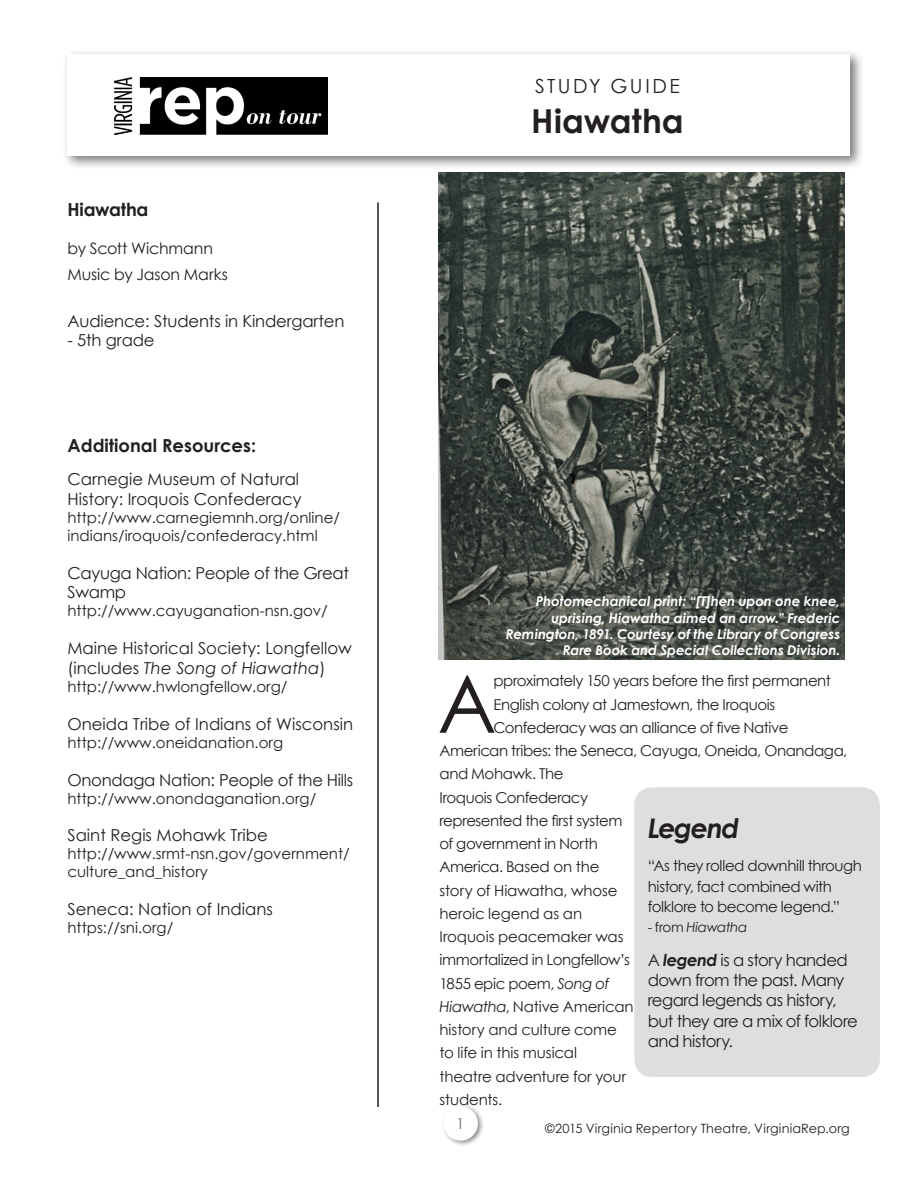
<style>
.page{position:relative;width:918px;height:1188px;background:#fff}
.page>*{position:absolute;margin:0;border:0;box-sizing:border-box;transform-origin:0 0}
.Text__Basic_11_5pt{font:79.8px "Century Gothic";color:#231f20}
.Headline{font:700 33px "Century Gothic";letter-spacing:.005em;color:#231f20}
.Text__Basic_10_5pt{font:italic 700 27px "Century Gothic";letter-spacing:-.05em;color:#231f20}
.Headline-2{font:19.5px "Century Gothic";letter-spacing:.125em;color:#231f20}
.Text__Basic_9_5pt{font:700 18px "Century Gothic";color:#231f20}
.Text__Basic_10_5pt-2{font:16.5px/19.8px "Century Gothic";color:#231f20}
.Text__Basic_10_5pt-3{font:16.5px/20.2px "Century Gothic";letter-spacing:-.03em;color:#231f20}
.Text__Basic_10_5pt-4{font:16.5px/19.8px "Century Gothic";letter-spacing:-.02em;color:#231f20}
.Text__Subhead_12pt{font:16.5px "Century Gothic";letter-spacing:-.01em;color:#231f20}
.Text__Basic_9_5pt-2{font:15.75px/26.2px "Century Gothic";letter-spacing:-.01em;color:#231f20}
.Text__Basic_11_5pt-2{font:15px "Century Gothic";letter-spacing:-.025em;color:#231f20}
.Text__Basic_10_5pt-5{font:15px/18px "Century Gothic";color:#231f20}
.Text__Basic_11_5pt-3{font:15px "Century Gothic";letter-spacing:-.005em;color:#231f20}
.Text__Basic_10_5pt-6{font:15px/20.2px "Century Gothic";letter-spacing:-.025em;color:#231f20}
.t1{font:15px "Century Gothic";color:#6c6d70}
.Text__Basic_13_5pt{font:italic 700 13.5px/16.2px "Century Gothic";letter-spacing:-.005em;color:#fff;text-align:right}
.Text__Basic_10_5pt-7{font:italic 13.5px "Century Gothic";letter-spacing:-.025em;color:#231f20}
.t2{font:12.75px "Century Gothic";letter-spacing:.01em;color:#231f20}
.s1{font-style:italic}
.s2{font-style:normal}
.s3{font-weight:700;font-style:italic}
</style>
<div class="page">
<div style="left:62px;top:48px;width:803px;height:121px;background:#231f20;opacity:.6"></div>
<div style="left:68px;top:54px;width:782px;height:102px;background:#fff"></div>
<div style="left:441px;top:1104px;width:43px;height:43px;background:#231f20;opacity:.5"></div>
<div style="left:443px;top:1106px;width:35px;height:35px;background:#fff;border-radius:50%"></div>
<img style="left:115px;top:78px;width:213px;height:56px">
<hr style="left:378px;top:202px;width:1px;height:905px;background:#231f20">
<img style="left:439px;top:172px;width:406px;height:488px">
<div style="left:634px;top:787px;width:246px;height:290px;background:#dddee0;border-radius:18px"></div>
<p class="Text__Basic_9_5pt" style="left:68px;top:196px;width:82px">Hiawatha</p>
<p class="Text__Basic_9_5pt-2" style="left:68px;top:234px;width:162px">by Scott Wichmann<br>Music by Jason Marks</p>
<p class="Text__Subhead_12pt" style="left:68px;top:309px;width:279px">Audience: Students in Kindergarten</p>
<p class="Text__Subhead_12pt" style="left:68px;top:329px;width:89px">- 5th grade</p>
<p class="Text__Basic_9_5pt" style="left:68px;top:431px;width:190px">Additional Resources:</p>
<p class="Text__Basic_10_5pt-2" style="left:68px;top:469px;width:236px">Carnegie Museum of Natural<br>History: Iroquois Confederacy</p>
<p class="Text__Basic_10_5pt-5" style="left:68px;top:508px;width:274px">http://www.carnegiemnh.org/online/ indians/iroquois/confederacy.html</p>
<p class="Text__Basic_10_5pt-4" style="left:68px;top:562px;width:283px">Cayuga Nation: People of the Great<br>Swamp</p>
<p class="Text__Basic_10_5pt-5" style="left:68px;top:602px;width:262px">http://www.cayuganation-nsn.gov/</p>
<p class="Text__Basic_10_5pt-2" style="left:68px;top:638px;width:286px">Maine Historical Society: Longfellow (includes <span class="s1">The Song of Hiawatha</span>)</p>
<p class="Text__Basic_10_5pt-5" style="left:68px;top:677px;width:221px">http://www.hwlongfellow.org/</p>
<p class="Text__Basic_10_5pt-2" style="left:68px;top:714px;width:287px">Oneida Tribe of Indians of Wisconsin</p>
<p class="Text__Basic_10_5pt-5" style="left:68px;top:733px;width:217px">http://www.oneidanation.org</p>
<p class="Text__Basic_10_5pt-4" style="left:68px;top:769px;width:287px">Onondaga Nation: People of the Hills</p>
<p class="Text__Basic_10_5pt-5" style="left:68px;top:789px;width:250px">http://www.onondaganation.org/</p>
<p class="Text__Basic_10_5pt-2" style="left:68px;top:825px;width:202px">Saint Regis Mohawk Tribe</p>
<p class="Text__Basic_10_5pt-5" style="left:68px;top:845px;width:284px">http://www.srmt-nsn.gov/government/ culture_and_history</p>
<p class="Text__Basic_10_5pt-2" style="left:68px;top:899px;width:207px">Seneca: Nation of Indians</p>
<p class="Text__Basic_10_5pt-5" style="left:68px;top:919px;width:107px">https://sni.org/</p>
<p class="Headline-2" style="left:535px;top:73px;width:146px">STUDY GUIDE</p>
<p class="Headline" style="left:531px;top:96px;width:154px">Hiawatha</p>
<p class="Text__Basic_13_5pt" style="left:506px;top:593px;width:336px">Photomechanical print: “[T]hen upon one knee, uprising, Hiawatha aimed an arrow.” Frederic Remington, 1891. Courtesy of the Library of Congress Rare Book and Special Collections Division.</p>
<p class="Text__Basic_11_5pt" style="left:438px;top:648px;width:61px">A</p>
<p class="Text__Basic_11_5pt-2" style="left:493px;top:670px;width:339px">pproximately 150 years before the first permanent</p>
<p class="Text__Basic_11_5pt-2" style="left:493px;top:694px;width:283px">English colony at Jamestown, the Iroquois</p>
<p class="Text__Basic_11_5pt-2" style="left:493px;top:717px;width:297px">Confederacy was an alliance of five Native</p>
<p class="Text__Basic_11_5pt-2" style="left:440px;top:740px;width:409px">American tribes: the Seneca, Cayuga, Oneida, Onandaga,</p>
<p class="Text__Basic_11_5pt-2" style="left:440px;top:763px;width:126px">and Mohawk. The</p>
<p class="Text__Basic_11_5pt-2" style="left:440px;top:787px;width:150px">Iroquois Confederacy</p>
<p class="Text__Basic_11_5pt-2" style="left:440px;top:810px;width:185px">represented the first system</p>
<p class="Text__Basic_11_5pt-2" style="left:440px;top:833px;width:160px">of government in North</p>
<p class="Text__Basic_11_5pt-2" style="left:440px;top:856px;width:162px">America. Based on the</p>
<p class="Text__Basic_11_5pt-2" style="left:440px;top:880px;width:180px">story of Hiawatha, whose</p>
<p class="Text__Basic_11_5pt-3" style="left:440px;top:903px;width:144px">heroic legend as an</p>
<p class="Text__Basic_11_5pt-2" style="left:440px;top:926px;width:186px">Iroquois peacemaker was</p>
<p class="Text__Basic_11_5pt-2" style="left:440px;top:949px;width:192px">immortalized in Longfellow’s</p>
<p class="Text__Basic_11_5pt-2" style="left:440px;top:973px;width:171px">1855 epic poem, <span class="s1">Song of</span></p>
<p class="Text__Basic_11_5pt-3" style="left:440px;top:996px;width:196px"><span class="s1">Hiawatha</span>, Native American</p>
<p class="Text__Basic_11_5pt-3" style="left:440px;top:1019px;width:179px">history and culture come</p>
<p class="Text__Basic_11_5pt-3" style="left:440px;top:1042px;width:139px">to life in this musical</p>
<p class="Text__Basic_11_5pt-2" style="left:440px;top:1066px;width:188px">theatre adventure for your</p>
<p class="Text__Basic_11_5pt-2" style="left:440px;top:1089px;width:64px">students.</p>
<p class="Text__Basic_10_5pt" style="left:648px;top:807px;width:93px">Legend</p>
<p class="Text__Basic_10_5pt-6" style="left:648px;top:856px;width:216px">“As they rolled downhill through history, fact combined with folklore to become legend.”</p>
<p class="Text__Basic_10_5pt-7" style="left:648px;top:918px;width:101px"><span class="s2">- from</span> Hiawatha</p>
<p class="Text__Basic_10_5pt-3" style="left:648px;top:950px;width:212px">A <span class="s3">legend</span> is a story handed down from the past. Many regard legends as history, but they are a mix of folklore and history.</p>
<p class="t1" style="left:456px;top:1113px;width:10px">1</p>
<p class="t2" style="left:545px;top:1119px;width:306px">©2015 Virginia Repertory Theatre, VirginiaRep.org</p>
</div>
